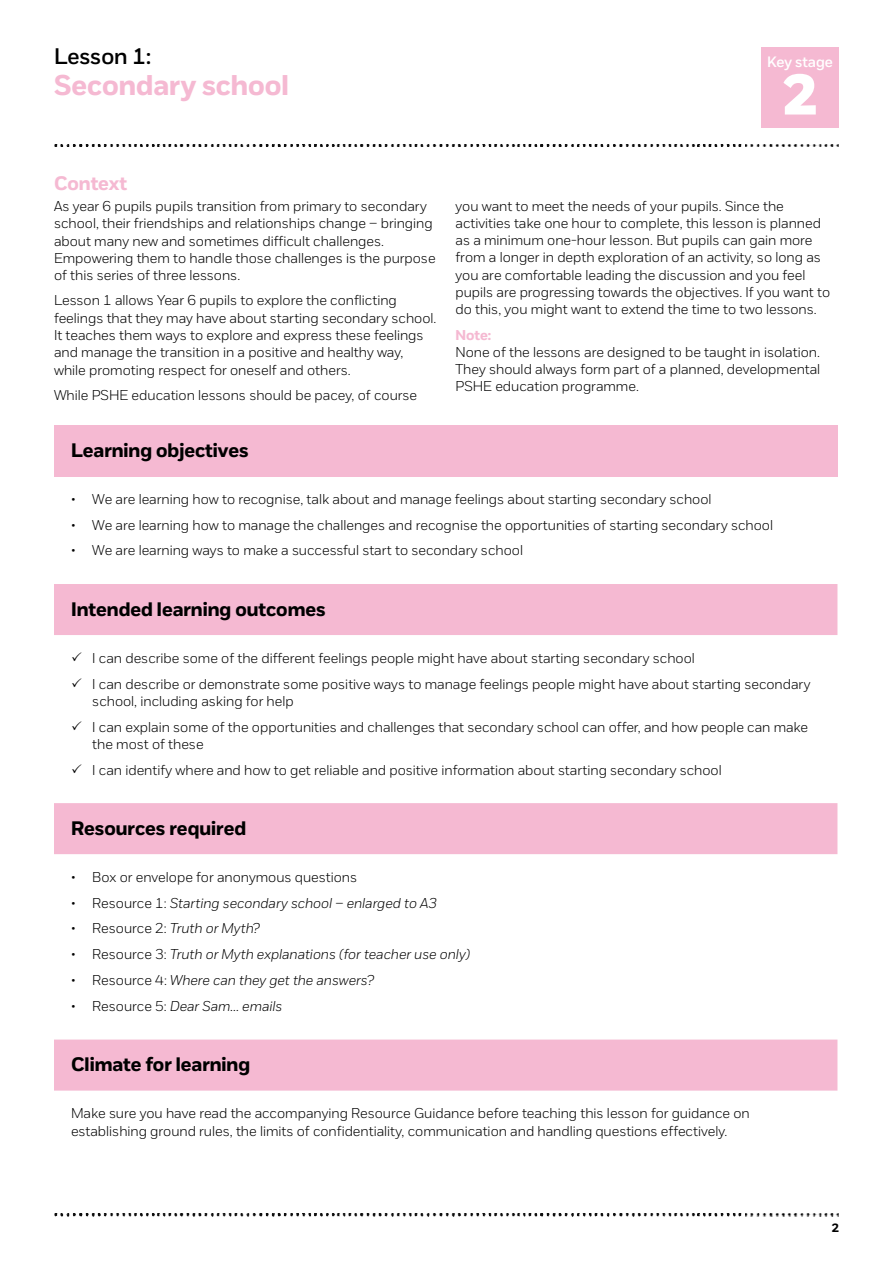
<style>
.page{position:relative;width:893px;height:1263px;background:#fff}
.page>*{position:absolute;margin:0;border:0;box-sizing:border-box;transform-origin:0 0}
.t1{font:57px "NSPCC Headline";color:#fff}
.t2{font:700 28.5px "NSPCC";color:#f5b9d2}
.t3{font:600 22.5px "NSPCC";color:#000}
.t4{font:700 19.5px "NSPCC";color:#000}
.t5{font:700 19.5px "NSPCC";color:#f5b9d2}
.t6{font:600 15px "NSPCC";color:#fff}
.t7{font:300 14.25px/17.2px "NSPCC";color:#000}
.t8{font:italic 300 14.25px "NSPCC";color:#000}
.t9{font:700 14.25px "NSPCC";color:#f5b9d2}
.t10{font:700 12px "NSPCC";color:#000}
.s1{font-style:normal}
</style>
<div class="page">
<div style="left:54px;top:425px;width:783px;height:51px;background:#f5b9d2"></div>
<svg style="left:54px;top:584px;width:783px;height:506px"></svg>
<div style="left:761px;top:47px;width:78px;height:80px;background:#f5b9d2"></div>
<img style="left:54px;top:144px;width:688px;height:3px">
<img style="left:745px;top:144px;width:94px;height:3px">
<img style="left:54px;top:1213px;width:688px;height:3px">
<img style="left:745px;top:1213px;width:94px;height:3px">
<svg style="left:72px;top:652px;width:9px;height:9px"></svg>
<svg style="left:72px;top:678px;width:9px;height:9px"></svg>
<svg style="left:72px;top:721px;width:9px;height:9px"></svg>
<svg style="left:72px;top:764px;width:9px;height:9px"></svg>
<h3 class="t3" style="left:54px;top:42px;width:98px">Lesson 1:</h3>
<h2 class="t2" style="left:54px;top:68px;width:236px">Secondary school</h2>
<p class="t6" style="left:767px;top:52px;width:67px">Key stage</p>
<h1 class="t1" style="left:783px;top:60px;width:36px">2</h1>
<h3 class="t5" style="left:54px;top:171px;width:75px">Context</h3>
<p class="t7" style="left:54px;top:197px;width:383px">As year 6 pupils pupils transition from primary to secondary school, their friendships and relationships change – bringing about many new and sometimes difficult challenges.<br>Empowering them to handle those challenges is the purpose of this series of three lessons.</p>
<p class="t7" style="left:54px;top:292px;width:384px">Lesson 1 allows Year 6 pupils to explore the conflicting feelings that they may have about starting secondary school.<br>It teaches them ways to explore and express these feelings and manage the transition in a positive and healthy way, while promoting respect for oneself and others.</p>
<p class="t7" style="left:54px;top:386px;width:365px">While PSHE education lessons should be pacey, of course</p>
<p class="t7" style="left:455px;top:197px;width:376px">you want to meet the needs of your pupils. Since the activities take one hour to complete, this lesson is planned as a minimum one-hour lesson. But pupils can gain more from a longer in depth exploration of an activity, so long as you are comfortable leading the discussion and you feel pupils are progressing towards the objectives. If you want to do this, you might want to extend the time to two lessons.</p>
<p class="t9" style="left:455px;top:326px;width:37px">Note:</p>
<p class="t7" style="left:455px;top:343px;width:366px;text-align:justify">None of the lessons are designed to be taught in isolation.<br>They should always form part of a planned, developmental PSHE education programme.</p>
<h3 class="t4" style="left:71px;top:438px;width:179px">Learning objectives</h3>
<p class="t7" style="left:71px;top:490px;width:642px">• We are learning how to recognise, talk about and manage feelings about starting secondary school</p>
<p class="t7" style="left:71px;top:516px;width:704px">• We are learning how to manage the challenges and recognise the opportunities of starting secondary school</p>
<p class="t7" style="left:71px;top:542px;width:453px">• We are learning ways to make a successful start to secondary school</p>
<h3 class="t4" style="left:71px;top:597px;width:256px">Intended learning outcomes</h3>
<p class="t7" style="left:92px;top:645px;width:720px;line-height:25.8px">I can describe some of the different feelings people might have about starting secondary school<br>I can describe or demonstrate some positive ways to manage feelings people might have about starting secondary</p>
<p class="t7" style="left:92px;top:688px;width:717px;line-height:25.8px">school, including asking for help<br>I can explain some of the opportunities and challenges that secondary school can offer, and how people can make</p>
<p class="t7" style="left:92px;top:731px;width:631px;line-height:25.8px">the most of these<br>I can identify where and how to get reliable and positive information about starting secondary school</p>
<h3 class="t4" style="left:71px;top:816px;width:177px">Resources required</h3>
<p class="t7" style="left:71px;top:868px;width:288px">• Box or envelope for anonymous questions</p>
<p class="t8" style="left:71px;top:894px;width:368px"><span class="s1">• Resource 1:</span> Starting secondary school – enlarged to A3</p>
<p class="t8" style="left:71px;top:920px;width:190px"><span class="s1">• Resource 2:</span> Truth or Myth?</p>
<p class="t8" style="left:71px;top:946px;width:401px"><span class="s1">• Resource 3:</span> Truth or Myth explanations (for teacher use only)</p>
<p class="t8" style="left:71px;top:971px;width:304px"><span class="s1">• Resource 4:</span> Where can they get the answers?</p>
<p class="t8" style="left:71px;top:997px;width:213px"><span class="s1">• Resource 5:</span> Dear Sam… emails</p>
<h3 class="t4" style="left:71px;top:1052px;width:181px">Climate for learning</h3>
<p class="t7" style="left:71px;top:1104px;width:680px">Make sure you have read the accompanying Resource Guidance before teaching this lesson for guidance on establishing ground rules, the limits of confidentiality, communication and handling questions effectively.</p>
<p class="t10" style="left:832px;top:1220px;width:9px">2</p>
</div>
